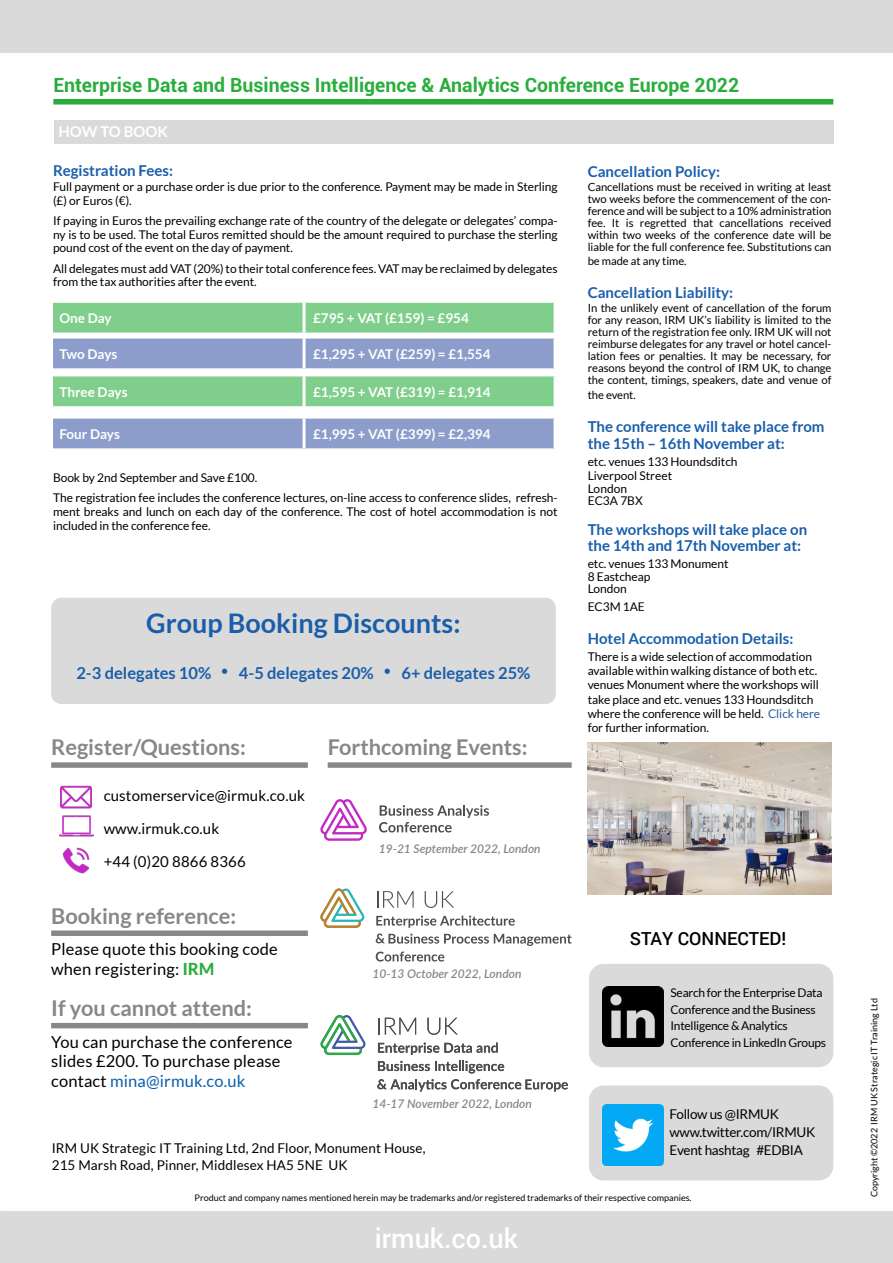
<style>
.page{position:relative;width:893px;height:1263px;background:#fff}
.page>*{position:absolute;margin:0;border:0;box-sizing:border-box;transform-origin:0 0}
.t1{font:700 27px "Lato";color:#1a5eab}
.t2{font:500 27px "Roboto";color:#fff}
.t3{font:700 21.75px "Lato";color:#878787}
.t4{font:700 19.5px "Roboto";color:#2bad3e}
.t5{font:500 18px "Roboto";color:#000}
.t6{font:16.5px/19.5px "Lato";letter-spacing:.01em;color:#000}
.t7{font:700 16.5px "Lato";color:#1a5eab}
.t8{font:700 15px/16.5px "Lato";color:#1a5eab}
.t9{font:15px "Lato";letter-spacing:.01em;color:#000}
.t10{font:700 15px "Lato";color:#fff}
.t11{font:700 13.5px "Lato";color:#fff}
.t12{font:13.5px/16.5px "Lato";letter-spacing:.01em;color:#000}
.t13{font:13.5px/18px "Lato";letter-spacing:-.02em;color:#000}
.t14{font:12px/14.2px "Lato";letter-spacing:-.005em;color:#000}
.t15{font:italic 600 12px "Lato";color:#878787}
.t16{font:11.25px/12px "Lato";letter-spacing:-.005em;color:#000;text-align:justify}
.t17{font:9px "Lato";color:#000}
.s1{font-weight:800;color:#2bad3e}
.s2{color:#0a5eab}
.s3{color:#275b9b}
</style>
<div class="page">
<div style="left:0;top:0;width:893px;height:52px;background:#dadada"></div>
<div style="left:0;top:1212px;width:893px;height:51px;background:#dadada"></div>
<div style="left:54px;top:600px;width:499px;height:101px;background:#dadada;border-radius:7px"></div>
<div style="left:51px;top:598px;width:505px;height:106px;border:5px solid #dadada;border-radius:7px"></div>
<div style="left:592px;top:1088px;width:239px;height:90px;background:#dadada;border-radius:12px"></div>
<div style="left:589px;top:1085px;width:244px;height:95px;border:5px solid #dadada;border-radius:12px"></div>
<div style="left:53px;top:99px;width:780px;height:6px;background:#2bad3e"></div>
<div style="left:54px;top:120px;width:779px;height:24px;background:#dadada"></div>
<div style="left:53px;top:303px;width:501px;height:30px;background:#80ce8b"></div>
<hr style="left:303px;top:303px;width:3px;height:30px;background:#fff">
<div style="left:53px;top:339px;width:501px;height:29px;background:#8c9dcb"></div>
<hr style="left:303px;top:339px;width:3px;height:29px;background:#fff">
<div style="left:53px;top:376px;width:501px;height:30px;background:#80ce8b"></div>
<hr style="left:303px;top:376px;width:3px;height:30px;background:#fff">
<div style="left:53px;top:419px;width:501px;height:29px;background:#8c9dcb"></div>
<hr style="left:303px;top:419px;width:3px;height:29px;background:#fff">
<div style="left:328px;top:762px;width:244px;height:6px;background:#878787"></div>
<div style="left:592px;top:966px;width:239px;height:98px;background:#dadada;border-radius:12px"></div>
<div style="left:589px;top:964px;width:244px;height:103px;border:5px solid #dadada;border-radius:12px"></div>
<svg style="left:320px;top:888px;width:44px;height:40px"></svg>
<svg style="left:377px;top:891px;width:37px;height:17px"></svg>
<svg style="left:425px;top:891px;width:29px;height:17px"></svg>
<svg style="left:376px;top:915px;width:196px;height:46px"></svg>
<svg style="left:320px;top:1015px;width:46px;height:40px"></svg>
<svg style="left:378px;top:1061px;width:126px;height:12px"></svg>
<svg style="left:379px;top:1018px;width:37px;height:16px"></svg>
<svg style="left:427px;top:1018px;width:31px;height:17px"></svg>
<svg style="left:378px;top:1042px;width:120px;height:13px"></svg>
<svg style="left:377px;top:1079px;width:191px;height:12px"></svg>
<img style="left:603px;top:1105px;width:60px;height:60px">
<img style="left:603px;top:987px;width:60px;height:60px">
<div style="left:51px;top:762px;width:257px;height:6px;background:#878787"></div>
<div style="left:51px;top:930px;width:257px;height:6px;background:#878787"></div>
<div style="left:51px;top:1023px;width:257px;height:5px;background:#878787"></div>
<img style="left:61px;top:785px;width:31px;height:24px">
<img style="left:59px;top:815px;width:34px;height:22px">
<img style="left:62px;top:847px;width:28px;height:27px">
<img style="left:588px;top:742px;width:243px;height:152px">
<svg style="left:320px;top:799px;width:47px;height:42px"></svg>
<svg style="left:379px;top:805px;width:110px;height:27px"></svg>
<h3 class="t4" style="left:53px;top:71px;width:687px">Enterprise Data and Business Intelligence &amp; Analytics Conference Europe 2022</h3>
<p class="t10" style="left:59px;top:123px;width:111px">HOW TO BOOK</p>
<p class="t8" style="left:53px;top:162px;width:122px">Registration Fees:</p>
<p class="t14" style="left:53px;top:180px;width:506px;line-height:13.6px">Full payment or a purchase order is due prior to the conference. Payment may be made in Sterling (£) or Euros (€).</p>
<p class="t14" style="left:53px;top:214px;width:506px;line-height:13.6px;text-align:justify">If paying in Euros the prevailing exchange rate of the country of the delegate or delegates’ compa&shy;ny is to be used. The total Euros remitted should be the amount required to purchase the sterling pound cost of the event on the day of payment.</p>
<p class="t14" style="left:53px;top:261px;width:506px;line-height:13.6px">All delegates must add VAT (20%) to their total conference fees. VAT may be reclaimed by delegates from the tax authorities after the event.</p>
<p class="t11" style="left:59px;top:310px;width:54px">One Day</p>
<p class="t11" style="left:313px;top:310px;width:157px">£795 + VAT (£159) = £954</p>
<p class="t11" style="left:59px;top:346px;width:60px">Two Days</p>
<p class="t11" style="left:313px;top:346px;width:179px">£1,295 + VAT (£259) = £1,554</p>
<p class="t11" style="left:59px;top:384px;width:70px">Three Days</p>
<p class="t11" style="left:313px;top:384px;width:179px">£1,595 + VAT (£319) = £1,914</p>
<p class="t11" style="left:59px;top:426px;width:62px">Four Days</p>
<p class="t11" style="left:313px;top:426px;width:179px">£1,995 + VAT (£399) = £2,394</p>
<p class="t14" style="left:53px;top:468px;width:506px;line-height:20.1px">Book by 2nd September and Save £100.<br>The registration fee includes the conference lectures, on-line access to conference slides, refresh-</p>
<p class="t14" style="left:53px;top:505px;width:506px;line-height:13.6px">ment breaks and lunch on each day of the conference. The cost of hotel accommodation is not included in the conference fee.</p>
<h1 class="t1" style="left:146px;top:608px;width:316px">Group Booking Discounts:</h1>
<h3 class="t7" style="left:76px;top:663px;width:456px">2-3 delegates 10% <sup>•</sup> 4-5 delegates 20% <sup>•</sup> 6+ delegates 25%</h3>
<h2 class="t3" style="left:51px;top:735px;width:196px">Register/Questions:</h2>
<p class="t9" style="left:104px;top:787px;width:203px">customerservice@irmuk.co.uk</p>
<p class="t9" style="left:104px;top:820px;width:117px">www.irmuk.co.uk</p>
<p class="t9" style="left:104px;top:853px;width:144px">+44 (0)20 8866 8366</p>
<h2 class="t3" style="left:51px;top:903px;width:187px">Booking reference:</h2>
<h3 class="t6" style="left:51px;top:939px;width:228px">Please quote this booking code when registering: <span class="s1">IRM</span></h3>
<h2 class="t3" style="left:51px;top:995px;width:202px">If you cannot attend:</h2>
<h3 class="t6" style="left:51px;top:1032px;width:243px">You can purchase the conference slides £200. To purchase please contact <span class="s2">mina@irmuk.co.uk</span></h3>
<h2 class="t3" style="left:328px;top:735px;width:201px">Forthcoming Events:</h2>
<p class="t15" style="left:379px;top:840px;width:163px">19-21 September 2022, London</p>
<p class="t15" style="left:372px;top:965px;width:150px">10-13 October 2022, London</p>
<p class="t15" style="left:372px;top:1095px;width:161px">14-17 November 2022, London</p>
<p class="t12" style="left:52px;top:1140px;width:375px">IRM UK Strategic IT Training Ltd, 2nd Floor, Monument House,<br>215 Marsh Road, Pinner, Middlesex HA5 5NE UK</p>
<p class="t8" style="left:588px;top:163px;width:134px">Cancellation Policy:</p>
<p class="t16" style="left:588px;top:181px;width:245px">Cancellations must be received in writing at least two weeks before the commencement of the con&shy;ference and will be subject to a 10% administration fee. It is regretted that cancellations received within two weeks of the conference date will be liable for the full conference fee. Substitutions can</p>
<p class="t16" style="left:588px;top:254px;width:100px">be made at any time.</p>
<p class="t8" style="left:588px;top:284px;width:147px">Cancellation Liability:</p>
<p class="t16" style="left:588px;top:302px;width:245px">In the unlikely event of cancellation of the forum for any reason, IRM UK’s liability is limited to the return of the registration fee only. IRM UK will not reimburse delegates for any travel or hotel cancel&shy;lation fees or penalties. It may be necessary, for reasons beyond the control of IRM UK, to change the content, timings, speakers, date and venue of</p>
<p class="t16" style="left:588px;top:388px;width:50px">the event.</p>
<p class="t8" style="left:588px;top:418px;width:238px">The conference will take place from the 15th – 16th November at:</p>
<p class="t14" style="left:588px;top:454px;width:151px">etc. venues 133 Houndsditch<br>Liverpool Street</p>
<p class="t14" style="left:588px;top:482px;width:57px;line-height:12.8px">London<br>EC3A 7BX</p>
<p class="t8" style="left:588px;top:521px;width:221px">The workshops will take place on the 14th and 17th November at:</p>
<p class="t14" style="left:588px;top:558px;width:142px;line-height:12.5px">etc. venues 133 Monument<br>8 Eastcheap<br>London</p>
<p class="t14" style="left:588px;top:599px;width:59px">EC3M 1AE</p>
<p class="t8" style="left:588px;top:630px;width:207px">Hotel Accommodation Details:</p>
<p class="t14" style="left:588px;top:649px;width:234px">There is a wide selection of accommodation available within walking distance of both etc. venues Monument where the workshops will take place and etc. venues 133 Houndsditch where the conference will be held. <span class="s3">Click here </span>for further information.</p>
<h3 class="t5" style="left:630px;top:926px;width:158px">STAY CONNECTED!</h3>
<p class="t14" style="left:670px;top:985px;width:157px;line-height:16.5px">Search for the Enterprise Data<br>Conference and the Business<br>Intelligence &amp; Analytics<br>Conference in LinkedIn Groups</p>
<p class="t13" style="left:669px;top:1105px;width:147px">Follow us @IRMUK www.twitter.com/IRMUK<br>Event hashtag #EDBIA</p>
<p class="t17" style="left:195px;top:1192px;width:498px">Product and company names mentioned herein may be trademarks and/or registered trademarks of their respective companies.</p>
<h1 class="t2" style="left:375px;top:1219px;width:145px">irmuk.co.uk</h1>
<p class="t17" style="left:869px;top:1197px;width:201px;rotate:-90deg">Copyright ©2022 IRM UK Strategic IT Training Ltd</p>
</div>
